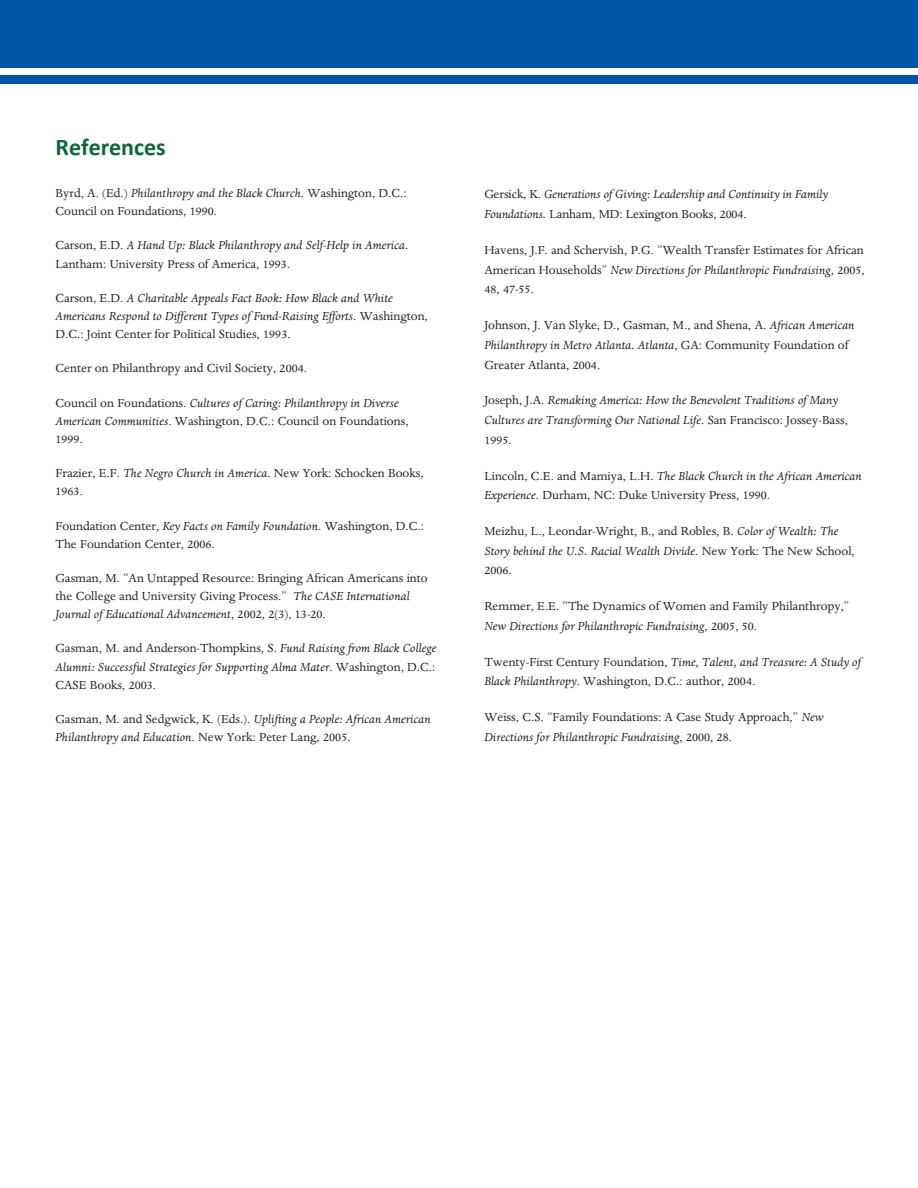
<style>
.page{position:relative;width:918px;height:1188px;background:#fff}
.page>*{position:absolute;margin:0;border:0;box-sizing:border-box;transform-origin:0 0}
.Chapter_Titles{font:700 24px "Calibri";color:#0c6937}
.References{font:13.5px/19.6px "Dante";color:#231f20}
.References-2{font:italic 13.5px/18.1px "Dante";color:#231f20}
.s1{font-style:italic}
.s2{font-style:normal}
</style>
<div class="page">
<div style="left:0;top:0;width:918px;height:83px;background:#0155a5"></div>
<div style="left:0;top:68px;width:918px;height:7px;background:#fff"></div>
<p class="Chapter_Titles" style="left:56px;top:133px;width:112px">References</p>
<p class="References" style="left:56px;top:184px;width:353px;line-height:18.1px">Byrd, A. (Ed.) <span class="s1">Philanthropy and the Black Church</span>. Washington, D.C.:<br>Council on Foundations, 1990.</p>
<p class="References" style="left:56px;top:237px;width:354px;line-height:18.1px">Carson, E.D. <span class="s1">A Hand Up: Black Philanthropy and Self-Help in America</span>.<br>Lantham: University Press of America, 1993.</p>
<p class="References-2" style="left:56px;top:289px;width:374px"><span class="s2">Carson, E.D.</span> A Charitable Appeals Fact Book: How Black and White<br>Americans Respond to Different Types of Fund-Raising Efforts<span class="s2">. Washington,<br>D.C.: Joint Center for Political Studies, 1993.</span></p>
<p class="References" style="left:56px;top:359px;width:253px">Center on Philanthropy and Civil Society, 2004.</p>
<p class="References" style="left:56px;top:394px;width:355px;line-height:18.1px">Council on Foundations. <span class="s1">Cultures of Caring: Philanthropy in Diverse<br>American Communities</span>. Washington, D.C.: Council on Foundations,<br>1999.</p>
<p class="References" style="left:56px;top:464px;width:370px;line-height:18.1px">Frazier, E.F. <span class="s1">The Negro Church in America</span>. New York: Schocken Books,<br>1963.</p>
<p class="References" style="left:56px;top:517px;width:370px;line-height:18.1px">Foundation Center, <span class="s1">Key Facts on Family Foundation</span>. Washington, D.C.:<br>The Foundation Center, 2006.</p>
<p class="References" style="left:56px;top:569px;width:374px;line-height:18.1px">Gasman, M. “An Untapped Resource: Bringing African Americans into the College and University Giving Process.” <span class="s1">The CASE International<br>Journal of Educational Advancement</span>, 2002, 2(3), 13-20.</p>
<p class="References-2" style="left:56px;top:640px;width:383px;text-align:justify"><span class="s2">Gasman, M. and Anderson-Thompkins, S.</span> Fund Raising from Black College Alumni: Successful Strategies for Supporting Alma Mater<span class="s2">. Washington, D.C.:<br>CASE Books, 2003.</span></p>
<p class="References-2" style="left:56px;top:710px;width:377px"><span class="s2">Gasman, M. and Sedgwick, K. (Eds.).</span> Uplifting a People: African American<br>Philanthropy and Education<span class="s2">. New York: Peter Lang, 2005.</span></p>
<p class="References-2" style="left:484px;top:185px;width:345px;line-height:19.6px"><span class="s2">Gersick, K.</span> Generations of Giving: Leadership and Continuity in Family<br>Foundations. <span class="s2">Lanham, MD: Lexington Books, 2004.</span></p>
<p class="References" style="left:484px;top:241px;width:382px;text-align:justify">Havens, J.F. and Schervish, P.G. “Wealth Transfer Estimates for African American Households” <span class="s1">New Directions for Philanthropic Fundraising</span>, 2005, 48, 47-55.</p>
<p class="References" style="left:484px;top:316px;width:372px">Johnson, J. Van Slyke, D., Gasman, M., and Shena, A. <span class="s1">African American<br>Philanthropy in Metro Atlanta. Atlanta</span>, GA: Community Foundation of<br>Greater Atlanta, 2004.</p>
<p class="References-2" style="left:484px;top:391px;width:365px;line-height:19.6px"><span class="s2">Joseph, J.A.</span> Remaking America: How the Benevolent Traditions of Many<br>Cultures are Transforming Our National Life<span class="s2">. San Francisco: Jossey-Bass,<br>1995.</span></p>
<p class="References" style="left:484px;top:466px;width:379px">Lincoln, C.E. and Mamiya, L.H. <span class="s1">The Black Church in the African American<br>Experience</span>. Durham, NC: Duke University Press, 1990.</p>
<p class="References" style="left:484px;top:522px;width:372px">Meizhu, L., Leondar-Wright, B., and Robles, B. <span class="s1">Color of Wealth: The<br>Story behind the U.S. Racial Wealth Divide</span>. New York: The New School,<br>2006.</p>
<p class="References" style="left:484px;top:597px;width:367px">Remmer, E.E. “The Dynamics of Women and Family Philanthropy,”<br><span class="s1">New Directions for Philanthropic Fundraising</span>, 2005, 50.</p>
<p class="References" style="left:484px;top:652px;width:378px">Twenty-First Century Foundation, <span class="s1">Time, Talent, and Treasure: A Study of<br>Black Philanthropy</span>. Washington, D.C.: author, 2004.</p>
<p class="References" style="left:484px;top:708px;width:341px">Weiss, C.S. “Family Foundations: A Case Study Approach,” <span class="s1">New<br>Directions for Philanthropic Fundraising</span>, 2000, 28.</p>
</div>
